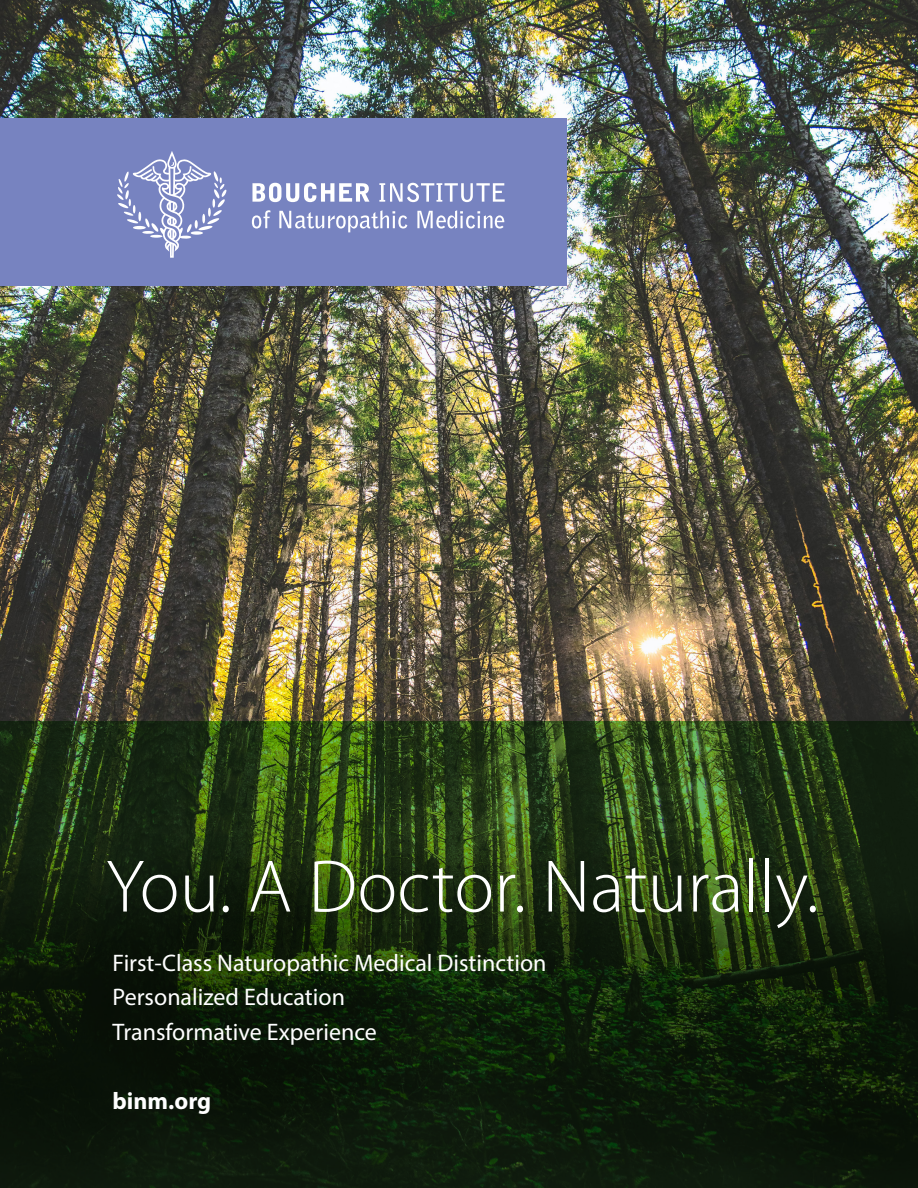
<style>
.page{position:relative;width:918px;height:1188px;background:#fff}
.page>*{position:absolute;margin:0;border:0;box-sizing:border-box;transform-origin:0 0}
.t1{font:300 75px "Myriad Pro";color:#fff}
.t2{font:24px/34.7px "Myriad Pro";color:#fff}
.t3{font:700 24px "Myriad Pro";color:#fff}
</style>
<div class="page">
<img style="left:0;top:0;width:918px;height:721px">
<svg style="left:0;top:721px;width:918px;height:467px;background:#182a0e"></svg>
<div style="left:0;top:118px;width:566px;height:168px;background:#7783c0"></div>
<svg style="left:117px;top:151px;width:109px;height:107px"></svg>
<svg style="left:252px;top:183px;width:117px;height:19px"></svg>
<svg style="left:379px;top:183px;width:126px;height:19px"></svg>
<svg style="left:252px;top:210px;width:18px;height:19px"></svg>
<svg style="left:279px;top:210px;width:128px;height:22px"></svg>
<svg style="left:417px;top:210px;width:87px;height:19px"></svg>
<h1 class="t1" style="left:106px;top:845px;width:714px">You. A Doctor. Naturally.</h1>
<p class="t2" style="left:113px;top:945px;width:436px">First-Class Naturopathic Medical Distinction<br>Personalized Education<br>Transformative Experience</p>
<p class="t3" style="left:113px;top:1085px;width:100px">binm.org</p>
</div>
